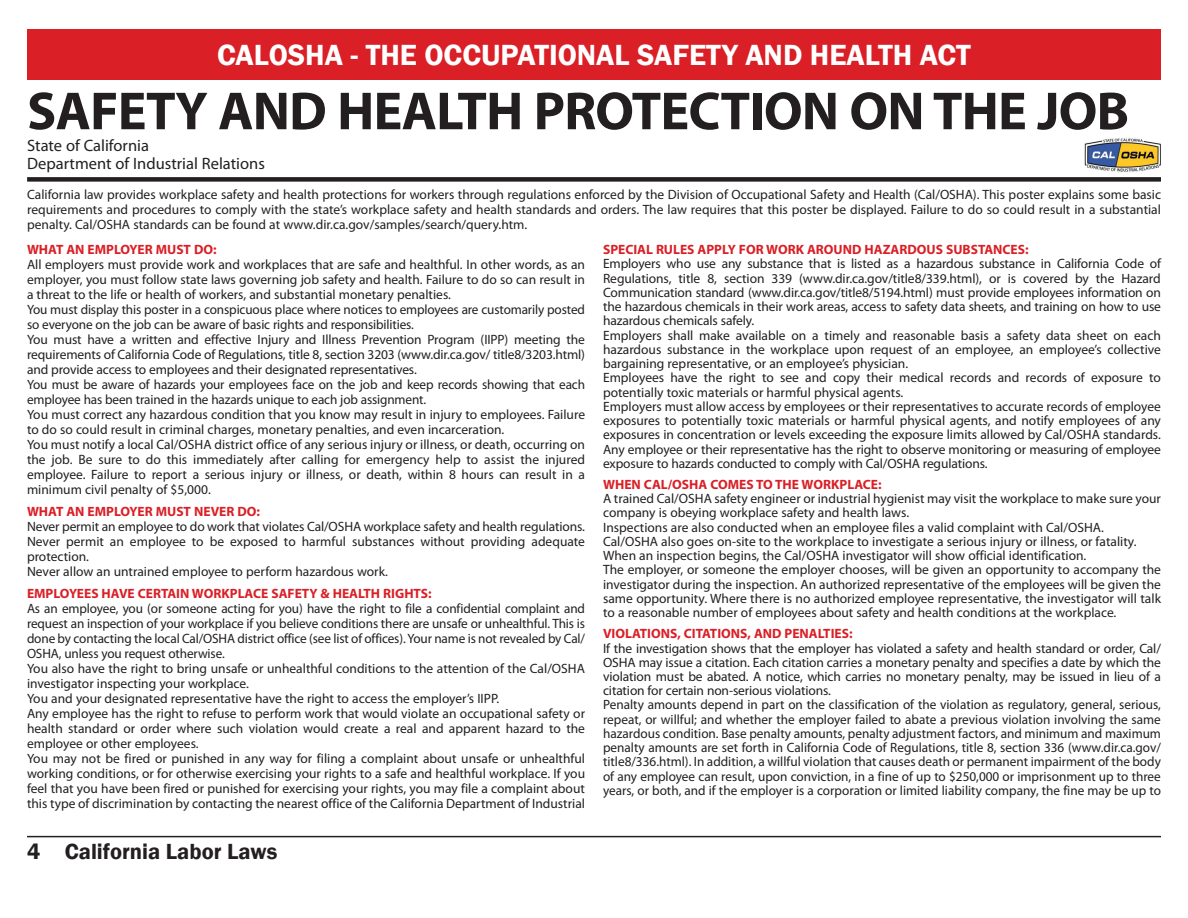
<style>
.page{position:relative;width:1188px;height:918px;background:#fff}
.page>*{position:absolute;margin:0;border:0;box-sizing:border-box;transform-origin:0 0}
.t1{font:700 54px "Myriad Pro";letter-spacing:-.015em;color:#231f20}
.t2{font:600 30px "Franklin Gothic";color:#fff}
.t3{font:600 22.5px "Franklin Gothic";color:#231f20}
.t4{font:16.5px "Myriad Pro";color:#231f20}
.t5{font:13.5px/14.2px "Myriad Pro";color:#231f20;text-align:justify}
.t6{font:700 13.5px "Myriad Pro";color:#da1f26}
</style>
<div class="page">
<div style="left:27px;top:29px;width:1134px;height:50px;background:#da1f26"></div>
<div style="left:27px;top:177px;width:1134px;height:5px;background:#231f20"></div>
<img style="left:1084px;top:138px;width:77px;height:34px">
<hr style="left:27px;top:836px;width:1134px;height:1px;background:#231f20">
<p class="t2" style="left:217px;top:36px;width:755px">CALOSHA - THE OCCUPATIONAL SAFETY AND HEALTH ACT</p>
<p class="t1" style="left:27px;top:76px;width:1104px">SAFETY AND HEALTH PROTECTION ON THE JOB</p>
<p class="t4" style="left:27px;top:136px;width:123px">State of California</p>
<p class="t4" style="left:27px;top:154px;width:239px">Department of Industrial Relations</p>
<p class="t5" style="left:27px;top:187px;width:1135px;line-height:15px">California law provides workplace safety and health protections for workers through regulations enforced by the Division of Occupational Safety and Health (Cal/OSHA). This poster explains some basic requirements and procedures to comply with the state’s workplace safety and health standards and orders. The law requires that this poster be displayed. Failure to do so could result in a substantial penalty. Cal/OSHA standards can be found at www.dir.ca.gov/samples/search/query.htm.</p>
<p class="t6" style="left:27px;top:241px;width:191px">WHAT AN EMPLOYER MUST DO:</p>
<p class="t5" style="left:27px;top:257px;width:560px;line-height:15px">All employers must provide work and workplaces that are safe and healthful. In other words, as an employer, you must follow state laws governing job safety and health. Failure to do so can result in a threat to the life or health of workers, and substantial monetary penalties.</p>
<p class="t5" style="left:27px;top:302px;width:560px;line-height:15px">You must display this poster in a conspicuous place where notices to employees are customarily posted so everyone on the job can be aware of basic rights and responsibilities.</p>
<p class="t5" style="left:27px;top:332px;width:560px;line-height:15px">You must have a written and effective Injury and Illness Prevention Program (IIPP) meeting the requirements of California Code of Regulations, title 8, section 3203 (www.dir.ca.gov/ title8/3203.html) and provide access to employees and their designated representatives.</p>
<p class="t5" style="left:27px;top:377px;width:560px;line-height:15px">You must be aware of hazards your employees face on the job and keep records showing that each employee has been trained in the hazards unique to each job assignment.</p>
<p class="t5" style="left:27px;top:407px;width:560px;line-height:15px">You must correct any hazardous condition that you know may result in injury to employees. Failure to do so could result in criminal charges, monetary penalties, and even incarceration.</p>
<p class="t5" style="left:27px;top:437px;width:560px;line-height:15px">You must notify a local Cal/OSHA district office of any serious injury or illness, or death, occurring on the job. Be sure to do this immediately after calling for emergency help to assist the injured employee. Failure to report a serious injury or illness, or death, within 8 hours can result in a minimum civil penalty of $5,000.</p>
<p class="t6" style="left:27px;top:503px;width:235px">WHAT AN EMPLOYER MUST NEVER DO:</p>
<p class="t5" style="left:27px;top:519px;width:560px">Never permit an employee to do work that violates Cal/OSHA workplace safety and health regulations.</p>
<p class="t5" style="left:27px;top:534px;width:560px;line-height:15px">Never permit an employee to be exposed to harmful substances without providing adequate protection.</p>
<p class="t5" style="left:27px;top:564px;width:363px">Never allow an untrained employee to perform hazardous work.</p>
<p class="t6" style="left:27px;top:584px;width:406px">EMPLOYEES HAVE CERTAIN WORKPLACE SAFETY &amp; HEALTH RIGHTS:</p>
<p class="t5" style="left:27px;top:600px;width:560px;line-height:15px">As an employee, you (or someone acting for you) have the right to file a confidential complaint and request an inspection of your workplace if you believe conditions there are unsafe or unhealthful. This is done by contacting the local Cal/OSHA district office (see list of offices). Your name is not revealed by Cal/ OSHA, unless you request otherwise.</p>
<p class="t5" style="left:27px;top:660px;width:560px;line-height:15px">You also have the right to bring unsafe or unhealthful conditions to the attention of the Cal/OSHA investigator inspecting your workplace.</p>
<p class="t5" style="left:27px;top:691px;width:474px">You and your designated representative have the right to access the employer’s IIPP.</p>
<p class="t5" style="left:27px;top:705px;width:560px;line-height:15px">Any employee has the right to refuse to perform work that would violate an occupational safety or health standard or order where such violation would create a real and apparent hazard to the employee or other employees.</p>
<p class="t5" style="left:27px;top:750px;width:560px;line-height:15px">You may not be fired or punished in any way for filing a complaint about unsafe or unhealthful working conditions, or for otherwise exercising your rights to a safe and healthful workplace. If you feel that you have been fired or punished for exercising your rights, you may file a complaint about this type of discrimination by contacting the nearest office of the California Department of Industrial</p>
<h3 class="t3" style="left:27px;top:838px;width:252px">4 California Labor Laws</h3>
<p class="t6" style="left:603px;top:241px;width:427px">SPECIAL RULES APPLY FOR WORK AROUND HAZARDOUS SUBSTANCES:</p>
<p class="t5" style="left:603px;top:256px;width:559px">Employers who use any substance that is listed as a hazardous substance in California Code of Regulations, title 8, section 339 (www.dir.ca.gov/title8/339.html), or is covered by the Hazard Communication standard (www.dir.ca.gov/title8/5194.html) must provide employees information on the hazardous chemicals in their work areas, access to safety data sheets, and training on how to use hazardous chemicals safely.</p>
<p class="t5" style="left:603px;top:328px;width:559px">Employers shall make available on a timely and reasonable basis a safety data sheet on each hazardous substance in the workplace upon request of an employee, an employee’s collective bargaining representative, or an employee’s physician.</p>
<p class="t5" style="left:603px;top:371px;width:559px">Employees have the right to see and copy their medical records and records of exposure to potentially toxic materials or harmful physical agents.</p>
<p class="t5" style="left:603px;top:399px;width:559px">Employers must allow access by employees or their representatives to accurate records of employee exposures to potentially toxic materials or harmful physical agents, and notify employees of any exposures in concentration or levels exceeding the exposure limits allowed by Cal/OSHA standards.</p>
<p class="t5" style="left:603px;top:442px;width:559px">Any employee or their representative has the right to observe monitoring or measuring of employee exposure to hazards conducted to comply with Cal/OSHA regulations.</p>
<p class="t6" style="left:603px;top:476px;width:280px">WHEN CAL/OSHA COMES TO THE WORKPLACE:</p>
<p class="t5" style="left:603px;top:491px;width:559px">A trained Cal/OSHA safety engineer or industrial hygienist may visit the workplace to make sure your company is obeying workplace safety and health laws.</p>
<p class="t5" style="left:603px;top:520px;width:502px">Inspections are also conducted when an employee files a valid complaint with Cal/OSHA.</p>
<p class="t5" style="left:603px;top:534px;width:535px">Cal/OSHA also goes on-site to the workplace to investigate a serious injury or illness, or fatality.</p>
<p class="t5" style="left:603px;top:548px;width:485px">When an inspection begins, the Cal/OSHA investigator will show official identification.</p>
<p class="t5" style="left:603px;top:563px;width:560px">The employer, or someone the employer chooses, will be given an opportunity to accompany the investigator during the inspection. An authorized representative of the employees will be given the same opportunity. Where there is no authorized employee representative, the investigator will talk to a reasonable number of employees about safety and health conditions at the workplace.</p>
<p class="t6" style="left:603px;top:625px;width:251px">VIOLATIONS, CITATIONS, AND PENALTIES:</p>
<p class="t5" style="left:603px;top:641px;width:559px">If the investigation shows that the employer has violated a safety and health standard or order, Cal/ OSHA may issue a citation. Each citation carries a monetary penalty and specifies a date by which the violation must be abated. A notice, which carries no monetary penalty, may be issued in lieu of a citation for certain non-serious violations.</p>
<p class="t5" style="left:603px;top:698px;width:559px">Penalty amounts depend in part on the classification of the violation as regulatory, general, serious, repeat, or willful; and whether the employer failed to abate a previous violation involving the same hazardous condition. Base penalty amounts, penalty adjustment factors, and minimum and maximum penalty amounts are set forth in California Code of Regulations, title 8, section 336 (www.dir.ca.gov/ title8/336.html). In addition, a willful violation that causes death or permanent impairment of the body of any employee can result, upon conviction, in a fine of up to $250,000 or imprisonment up to three years, or both, and if the employer is a corporation or limited liability company, the fine may be up to</p>
</div>
